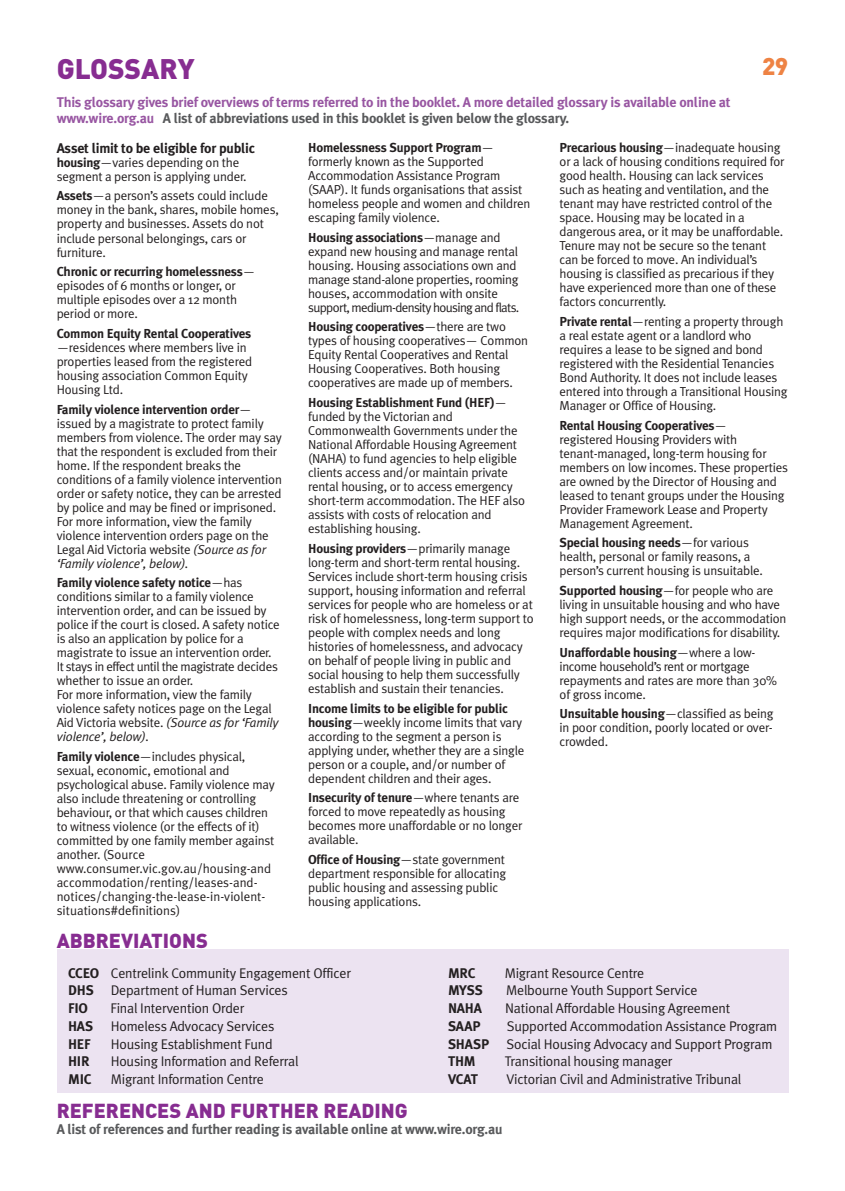
<style>
.page{position:relative;width:845px;height:1191px;background:#fff}
.page>*{position:absolute;margin:0;border:0;box-sizing:border-box;transform-origin:0 0}
.t1{font:900 28px "DIN";color:#872d91}
.t2{font:900 24px "DIN";color:#ee8344}
.t3{font:900 20px "DIN";color:#872d91}
.t4{font:14px/17.6px "Meta Plus Normal";letter-spacing:-.015em;color:#231f20}
.t5{font:700 14px/16px "Meta Plus";letter-spacing:-.015em;color:#9856a2}
.t6{font:700 14px "Meta Plus";letter-spacing:-.015em;color:#58595b}
.t7{font:700 14px "Meta Plus";letter-spacing:-.015em;color:#231f20}
.t8{font:13px/14px "Meta Plus Normal";letter-spacing:-.015em;color:#231f20}
.t9{font:700 13px "Meta Plus";letter-spacing:-.015em;color:#231f20}
.s1{color:#58595b}
.s2{font-family:"Meta Plus";font-weight:700}
.s3{font-family:"Meta Plus Normal";font-weight:400}
.s4{font-style:italic}
</style>
<div class="page">
<div style="left:57px;top:949px;width:731px;height:144px;background:#ece3f1"></div>
<h1 class="t1" style="left:57px;top:59px;width:139px">GLOSSARY</h1>
<p class="t5" style="left:57px;top:96px;width:675px">This glossary gives brief overviews of terms referred to in the booklet. A more detailed glossary is available online at www.wire.org.au <span class="s1">A list of abbreviations used in this booklet is given below the glossary.</span></p>
<h2 class="t2" style="left:762px;top:58px;width:28px">29</h2>
<p class="t7" style="left:57px;top:142px;width:200px">Asset limit to be eligible for public</p>
<p class="t8" style="left:57px;top:156px;width:192px"><span class="s2">housing</span>—varies depending on the segment a person is applying under.</p>
<p class="t8" style="left:57px;top:190px;width:224px"><span class="s2">Assets</span>—a person’s assets could include money in the bank, shares, mobile homes, property and businesses. Assets do not include personal belongings, cars or furniture.</p>
<p class="t9" style="left:57px;top:266px;width:200px">Chronic or recurring homelessness<span class="s3">—</span></p>
<p class="t8" style="left:57px;top:280px;width:182px;text-align:justify">episodes of 6 months or longer, or multiple episodes over a 12 month period or more.</p>
<p class="t9" style="left:57px;top:328px;width:196px">Common Equity Rental Cooperatives</p>
<p class="t8" style="left:57px;top:341px;width:197px">—residences where members live in properties leased from the registered housing association Common Equity<br>Housing Ltd.</p>
<p class="t9" style="left:57px;top:404px;width:196px">Family violence intervention order<span class="s3">—</span></p>
<p class="t8" style="left:57px;top:417px;width:227px">issued by a magistrate to protect family members from violence. The order may say that the respondent is excluded from their home. If the respondent breaks the conditions of a family violence intervention order or safety notice, they can be arrested by police and may be fined or imprisoned.<br>For more information, view the family violence intervention orders page on the Legal Aid Victoria website <span class="s4">(Source as for ‘Family violence’, below).</span></p>
<p class="t9" style="left:57px;top:577px;width:187px">Family violence safety notice<span class="s3">—has</span></p>
<p class="t8" style="left:57px;top:591px;width:225px">conditions similar to a family violence intervention order, and can be issued by police if the court is closed. A safety notice is also an application by police for a magistrate to issue an intervention order.<br>It stays in effect until the magistrate decides whether to issue an order.<br>For more information, view the family violence safety notices page on the Legal Aid Victoria website. <span class="s4">(Source as for ‘Family violence’, below).</span></p>
<p class="t8" style="left:57px;top:750px;width:220px"><span class="s2">Family violence</span>—includes physical, sexual, economic, emotional and psychological abuse. Family violence may also include threatening or controlling behaviour, or that which causes children to witness violence (or the effects of it) committed by one family member against another. (Source www.consumer.vic.gov.au/housing-and accommodation/renting/leases-and&shy;notices/changing-the-lease-in-violent&shy;situations#definitions)</p>
<h3 class="t3" style="left:57px;top:933px;width:153px">ABBREVIATIONS</h3>
<p class="t9" style="left:308px;top:142px;width:187px">Homelessness Support Program<span class="s3">—</span></p>
<p class="t8" style="left:308px;top:155px;width:224px">formerly known as the Supported Accommodation Assistance Program (SAAP). It funds organisations that assist homeless people and women and children escaping family violence.</p>
<p class="t9" style="left:308px;top:232px;width:194px">Housing associations<span class="s3">—manage and</span></p>
<p class="t8" style="left:308px;top:245px;width:213px">expand new housing and manage rental housing. Housing associations own and manage stand-alone properties, rooming houses, accommodation with onsite support, medium-density housing and flats.</p>
<p class="t9" style="left:308px;top:322px;width:199px">Housing cooperatives<span class="s3">—there are two</span></p>
<p class="t8" style="left:308px;top:335px;width:221px">types of housing cooperatives— Common Equity Rental Cooperatives and Rental Housing Cooperatives. Both housing cooperatives are made up of members.</p>
<p class="t9" style="left:308px;top:397px;width:200px">Housing Establishment Fund (HEF)<span class="s3">—</span></p>
<p class="t8" style="left:308px;top:410px;width:218px">funded by the Victorian and Commonwealth Governments under the National Affordable Housing Agreement (NAHA) to fund agencies to help eligible clients access and/or maintain private rental housing, or to access emergency short-term accommodation. The HEF also assists with costs of relocation and establishing housing.</p>
<p class="t9" style="left:308px;top:543px;width:204px">Housing providers<span class="s3">—primarily manage</span></p>
<p class="t8" style="left:308px;top:556px;width:227px">long-term and short-term rental housing.<br>Services include short-term housing crisis support, housing information and referral services for people who are homeless or at risk of homelessness, long-term support to people with complex needs and long histories of homelessness, and advocacy on behalf of people living in public and social housing to help them successfully establish and sustain their tenancies.</p>
<p class="t9" style="left:308px;top:703px;width:201px">Income limits to be eligible for public</p>
<p class="t8" style="left:308px;top:716px;width:218px"><span class="s2">housing</span>—weekly income limits that vary according to the segment a person is applying under, whether they are a single person or a couple, and/or number of dependent children and their ages.</p>
<p class="t9" style="left:308px;top:792px;width:213px">Insecurity of tenure<span class="s3">—where tenants are</span></p>
<p class="t8" style="left:308px;top:806px;width:216px">forced to move repeatedly as housing becomes more unaffordable or no longer available.</p>
<p class="t8" style="left:308px;top:853px;width:199px"><span class="s2">Office of Housing</span>—state government department responsible for allocating public housing and assessing public housing applications.</p>
<p class="t8" style="left:559px;top:141px;width:226px"><span class="s2">Precarious housing</span>—inadequate housing or a lack of housing conditions required for good health. Housing can lack services such as heating and ventilation, and the tenant may have restricted control of the space. Housing may be located in a dangerous area, or it may be unaffordable.<br>Tenure may not be secure so the tenant can be forced to move. An individual’s housing is classified as precarious if they have experienced more than one of these factors concurrently.</p>
<p class="t8" style="left:559px;top:315px;width:229px"><span class="s2">Private rental</span>—renting a property through a real estate agent or a landlord who requires a lease to be signed and bond registered with the Residential Tenancies Bond Authority. It does not include leases entered into through a Transitional Housing Manager or Office of Housing.</p>
<p class="t9" style="left:559px;top:420px;width:169px">Rental Housing Cooperatives<span class="s3">—</span></p>
<p class="t8" style="left:559px;top:433px;width:230px">registered Housing Providers with tenant-managed, long-term housing for members on low incomes. These properties are owned by the Director of Housing and leased to tenant groups under the Housing Provider Framework Lease and Property Management Agreement.</p>
<p class="t9" style="left:559px;top:537px;width:191px">Special housing needs<span class="s3">—for various</span></p>
<p class="t8" style="left:559px;top:551px;width:205px">health, personal or family reasons, a person’s current housing is unsuitable.</p>
<p class="t9" style="left:559px;top:585px;width:215px">Supported housing<span class="s3">—for people who are</span></p>
<p class="t8" style="left:559px;top:598px;width:228px">living in unsuitable housing and who have high support needs, or the accommodation requires major modifications for disability.</p>
<p class="t9" style="left:559px;top:647px;width:197px">Unaffordable housing<span class="s3">—where a low-</span></p>
<p class="t8" style="left:559px;top:660px;width:219px">income household’s rent or mortgage repayments and rates are more than 30% of gross income.</p>
<p class="t8" style="left:559px;top:708px;width:216px;text-align:justify"><span class="s2">Unsuitable housing</span>—classified as being in poor condition, poorly located or over&shy;crowded.</p>
<p class="t4" style="left:68px;top:965px;width:284px"><span class="s2">CCEO</span> Centrelink Community Engagement Officer<br><span class="s2">DHS</span> Department of Human Services</p>
<p class="t7" style="left:68px;top:1002px;width:21px">FIO</p>
<p class="t4" style="left:68px;top:1000px;width:208px;text-indent:43px">Final Intervention Order<br><span class="s2">HAS</span> Homeless Advocacy Services</p>
<p class="t7" style="left:68px;top:1038px;width:24px">HEF</p>
<p class="t4" style="left:111px;top:1036px;width:163px">Housing Establishment Fund</p>
<p class="t7" style="left:68px;top:1055px;width:23px">HIR</p>
<p class="t4" style="left:111px;top:1053px;width:189px">Housing Information and Referral</p>
<p class="t7" style="left:68px;top:1073px;width:25px">MIC</p>
<p class="t4" style="left:111px;top:1071px;width:155px">Migrant Information Centre</p>
<p class="t7" style="left:448px;top:967px;width:29px">MRC</p>
<p class="t4" style="left:505px;top:965px;width:141px">Migrant Resource Centre</p>
<p class="t7" style="left:448px;top:985px;width:36px">MYSS</p>
<p class="t4" style="left:506px;top:982px;width:193px">Melbourne Youth Support Service</p>
<p class="t7" style="left:448px;top:1002px;width:35px">NAHA</p>
<p class="t4" style="left:505px;top:1000px;width:227px">National Affordable Housing Agreement</p>
<p class="t7" style="left:448px;top:1020px;width:34px">SAAP</p>
<p class="t4" style="left:448px;top:1018px;width:331px;text-indent:59px">Supported Accommodation Assistance Program<br><span class="s2">SHASP</span> Social Housing Advocacy and Support Program</p>
<p class="t7" style="left:448px;top:1055px;width:29px">THM</p>
<p class="t4" style="left:505px;top:1053px;width:169px">Transitional housing manager</p>
<p class="t7" style="left:448px;top:1073px;width:31px">VCAT</p>
<p class="t4" style="left:506px;top:1071px;width:236px">Victorian Civil and Administrative Tribunal</p>
<h3 class="t3" style="left:57px;top:1103px;width:353px">REFERENCES AND FURTHER READING</h3>
<p class="t6" style="left:57px;top:1123px;width:447px">A list of references and further reading is available online at www.wire.org.au</p>
</div>
